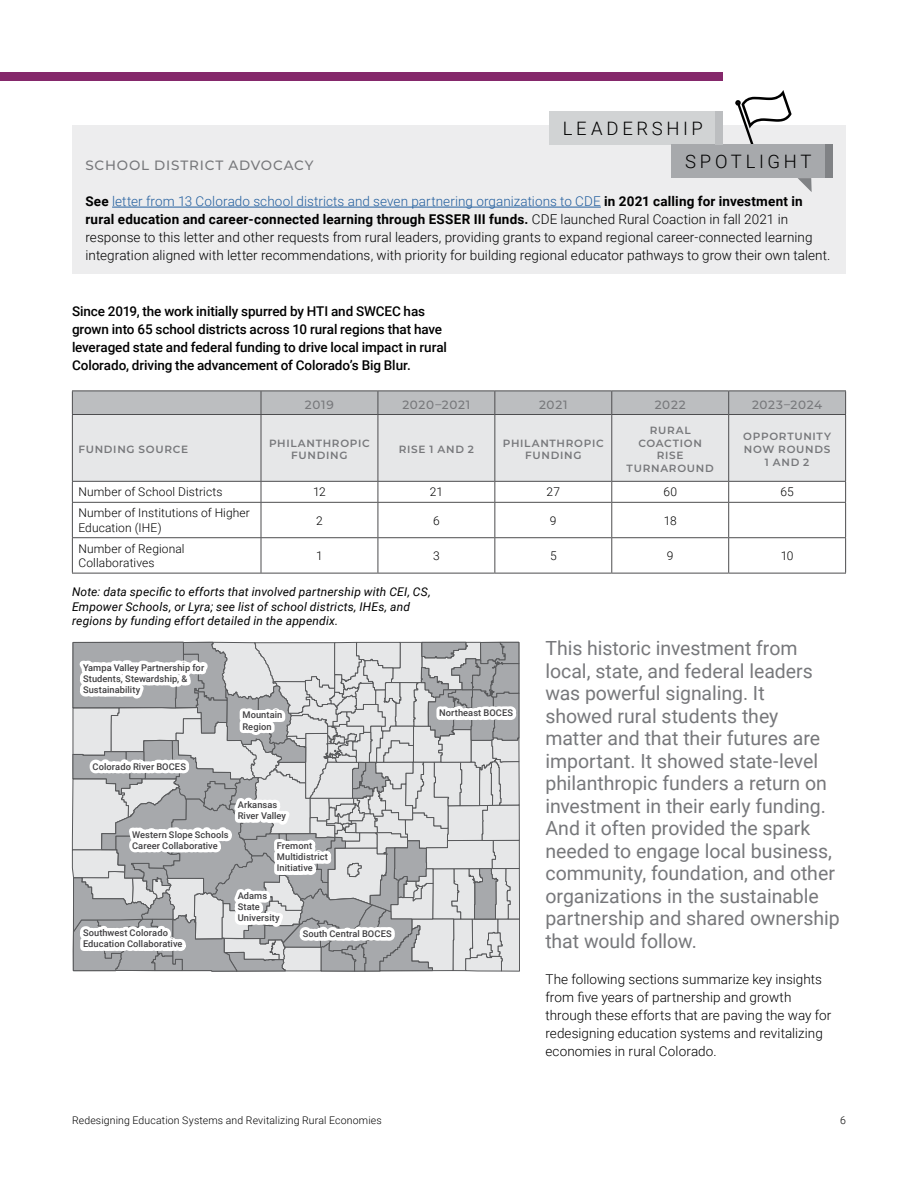
<style>
.page{position:relative;width:918px;height:1188px;background:#fff}
.page>*{position:absolute;margin:0;border:0;box-sizing:border-box;transform-origin:0 0}
.t1{font:19.5px/22.5px "Roboto";letter-spacing:-.005em;color:#77787b}
.t2{font:300 18.45px/33.6px "Roboto";letter-spacing:.2em;color:#000}
.t3{font:300 13.5px/18px "Roboto";letter-spacing:.005em;color:#000}
.t4{font:500 13.5px/18px "Roboto";letter-spacing:-.005em;color:#000}
.t5{font:500 13.5px "Montserrat";letter-spacing:.06em;color:#77787b}
.t6{font:italic 12px/14.4px "Roboto";letter-spacing:.015em;color:#000}
.t7{font:300 12px/14.4px "Roboto";letter-spacing:.01em;color:#000}
.t8{font:500 12px "Montserrat";letter-spacing:.06em;color:#77787b}
.t9{font:600 10.5px/12.6px "Montserrat";letter-spacing:.07em;color:#77787b;text-align:center}
.t10{font:300 10.5px "Roboto";letter-spacing:.015em;color:#000}
.t11{font:500 9.3px/11.1px "Roboto";letter-spacing:.005em;color:#414042}
.s1{font-weight:700}
.s2{color:#215e9e}
</style>
<div class="page">
<div style="left:73px;top:415px;width:772px;height:66px;background:#e6e7e8"></div>
<div style="left:72px;top:391px;width:774px;height:23px;background:#bcbec0"></div>
<hr style="left:72px;top:414px;width:189px;height:1px;background:#4d4d4f">
<hr style="left:72px;top:415px;width:1px;height:66px;background:#4d4d4f">
<hr style="left:261px;top:414px;width:117px;height:1px;background:#4d4d4f">
<hr style="left:261px;top:415px;width:1px;height:66px;background:#4d4d4f">
<hr style="left:378px;top:414px;width:117px;height:1px;background:#4d4d4f">
<hr style="left:378px;top:415px;width:1px;height:66px;background:#4d4d4f">
<hr style="left:495px;top:414px;width:117px;height:1px;background:#4d4d4f">
<hr style="left:494px;top:415px;width:1px;height:66px;background:#4d4d4f">
<hr style="left:612px;top:414px;width:117px;height:1px;background:#4d4d4f">
<hr style="left:611px;top:415px;width:1px;height:66px;background:#4d4d4f">
<hr style="left:729px;top:414px;width:117px;height:1px;background:#4d4d4f">
<hr style="left:728px;top:415px;width:1px;height:66px;background:#4d4d4f">
<hr style="left:845px;top:415px;width:1px;height:66px;background:#4d4d4f">
<hr style="left:72px;top:481px;width:189px;height:1px;background:#4d4d4f">
<svg style="left:72px;top:482px;width:1px;height:20px"></svg>
<hr style="left:261px;top:481px;width:117px;height:1px;background:#4d4d4f">
<svg style="left:261px;top:482px;width:1px;height:20px"></svg>
<hr style="left:378px;top:481px;width:117px;height:1px;background:#4d4d4f">
<svg style="left:378px;top:482px;width:1px;height:20px"></svg>
<hr style="left:495px;top:481px;width:117px;height:1px;background:#4d4d4f">
<svg style="left:494px;top:482px;width:1px;height:20px"></svg>
<hr style="left:612px;top:481px;width:117px;height:1px;background:#4d4d4f">
<svg style="left:611px;top:482px;width:1px;height:20px"></svg>
<hr style="left:729px;top:481px;width:117px;height:1px;background:#4d4d4f">
<svg style="left:728px;top:482px;width:1px;height:20px"></svg>
<svg style="left:845px;top:482px;width:1px;height:20px"></svg>
<hr style="left:72px;top:502px;width:189px;height:1px;background:#4d4d4f">
<hr style="left:72px;top:503px;width:1px;height:34px;background:#4d4d4f">
<hr style="left:261px;top:502px;width:117px;height:1px;background:#4d4d4f">
<hr style="left:261px;top:503px;width:1px;height:34px;background:#4d4d4f">
<hr style="left:378px;top:502px;width:117px;height:1px;background:#4d4d4f">
<hr style="left:378px;top:503px;width:1px;height:34px;background:#4d4d4f">
<hr style="left:495px;top:502px;width:117px;height:1px;background:#4d4d4f">
<hr style="left:494px;top:503px;width:1px;height:34px;background:#4d4d4f">
<hr style="left:612px;top:502px;width:117px;height:1px;background:#4d4d4f">
<hr style="left:611px;top:503px;width:1px;height:34px;background:#4d4d4f">
<hr style="left:729px;top:502px;width:117px;height:1px;background:#4d4d4f">
<hr style="left:728px;top:503px;width:1px;height:34px;background:#4d4d4f">
<hr style="left:845px;top:503px;width:1px;height:34px;background:#4d4d4f">
<hr style="left:72px;top:537px;width:189px;height:1px;background:#4d4d4f">
<hr style="left:72px;top:538px;width:1px;height:35px;background:#4d4d4f">
<hr style="left:261px;top:537px;width:117px;height:1px;background:#4d4d4f">
<hr style="left:261px;top:538px;width:1px;height:35px;background:#4d4d4f">
<hr style="left:378px;top:537px;width:117px;height:1px;background:#4d4d4f">
<hr style="left:378px;top:538px;width:1px;height:35px;background:#4d4d4f">
<hr style="left:495px;top:537px;width:117px;height:1px;background:#4d4d4f">
<hr style="left:494px;top:538px;width:1px;height:35px;background:#4d4d4f">
<hr style="left:612px;top:537px;width:117px;height:1px;background:#4d4d4f">
<hr style="left:611px;top:538px;width:1px;height:35px;background:#4d4d4f">
<hr style="left:729px;top:537px;width:117px;height:1px;background:#4d4d4f">
<hr style="left:728px;top:538px;width:1px;height:35px;background:#4d4d4f">
<hr style="left:845px;top:538px;width:1px;height:35px;background:#4d4d4f">
<hr style="left:72px;top:573px;width:189px;height:1px;background:#4d4d4f">
<hr style="left:261px;top:573px;width:117px;height:1px;background:#4d4d4f">
<hr style="left:378px;top:573px;width:117px;height:1px;background:#4d4d4f">
<hr style="left:495px;top:573px;width:117px;height:1px;background:#4d4d4f">
<hr style="left:612px;top:573px;width:117px;height:1px;background:#4d4d4f">
<hr style="left:729px;top:573px;width:117px;height:1px;background:#4d4d4f">
<svg style="left:72px;top:642px;width:448px;height:330px"></svg>
<div style="left:0;top:72px;width:723px;height:9px;background:#85286b"></div>
<div style="left:72px;top:125px;width:774px;height:149px;background:#ededee"></div>
<hr style="left:112px;top:207px;width:489px;height:1px;background:#215e9e">
<svg style="left:735px;top:90px;width:57px;height:55px"></svg>
<div style="left:549px;top:111px;width:166px;height:34px;background:#d1d3d4"></div>
<div style="left:671px;top:145px;width:154px;height:33px;background:#a7a9ac"></div>
<svg style="left:798px;top:178px;width:14px;height:14px"></svg>
<div style="left:715px;top:111px;width:7px;height:34px;background:#bcbec0"></div>
<div style="left:825px;top:145px;width:7px;height:33px;background:#808285"></div>
<h2 class="t2" style="left:685px;top:111px;width:128px;text-indent:-122px">LEADERSHIP<br>SPOTLIGHT</h2>
<p class="t5" style="left:86px;top:156px;width:230px">SCHOOL DISTRICT ADVOCACY</p>
<p class="t3" style="left:86px;top:192px;width:746px"><span class="s1">See</span> <span class="s2">letter from 13 Colorado school districts and seven partnering organizations to CDE</span> <span class="s1">in 2021 calling for investment in rural education and career-connected learning through ESSER III funds.</span> CDE launched Rural Coaction in fall 2021 in response to this letter and other requests from rural leaders, providing grants to expand regional career-connected learning integration aligned with letter recommendations, with priority for building regional educator pathways to grow their own talent.</p>
<p class="t4" style="left:72px;top:302px;width:376px">Since 2019, the work initially spurred by HTI and SWCEC has grown into 65 school districts across 10 rural regions that have leveraged state and federal funding to drive local impact in rural Colorado, driving the advancement of Colorado’s Big Blur.</p>
<p class="t8" style="left:305px;top:396px;width:30px">2019</p>
<p class="t8" style="left:402px;top:396px;width:70px">2020–2021</p>
<p class="t8" style="left:539px;top:396px;width:30px">2021</p>
<p class="t8" style="left:655px;top:396px;width:33px">2022</p>
<p class="t8" style="left:752px;top:396px;width:72px">2023–2024</p>
<p class="t9" style="left:78px;top:442px;width:111px">FUNDING SOURCE</p>
<p class="t9" style="left:269px;top:436px;width:102px">PHILANTHROPIC<br>FUNDING</p>
<p class="t9" style="left:399px;top:442px;width:77px">RISE 1 AND 2</p>
<p class="t9" style="left:503px;top:436px;width:102px">PHILANTHROPIC<br>FUNDING</p>
<p class="t9" style="left:627px;top:424px;width:89px">RURAL<br>COACTION<br>RISE<br>TURNAROUND</p>
<p class="t9" style="left:743px;top:430px;width:89px">OPPORTUNITY<br>NOW ROUNDS<br>1 AND 2</p>
<p class="t7" style="left:78px;top:484px;width:146px">Number of School Districts</p>
<p class="t7" style="left:313px;top:484px;width:14px">12</p>
<p class="t7" style="left:430px;top:484px;width:15px">21</p>
<p class="t7" style="left:547px;top:484px;width:15px">27</p>
<p class="t7" style="left:663px;top:484px;width:15px">60</p>
<p class="t7" style="left:780px;top:484px;width:15px">65</p>
<p class="t7" style="left:78px;top:505px;width:173px">Number of Institutions of Higher<br>Education (IHE)</p>
<p class="t7" style="left:316px;top:513px;width:8px">2</p>
<p class="t7" style="left:433px;top:513px;width:8px">6</p>
<p class="t7" style="left:550px;top:513px;width:8px">9</p>
<p class="t7" style="left:664px;top:513px;width:14px">18</p>
<p class="t7" style="left:78px;top:541px;width:108px">Number of Regional<br>Collaboratives</p>
<p class="t7" style="left:316px;top:548px;width:8px">1</p>
<p class="t7" style="left:433px;top:548px;width:8px">3</p>
<p class="t7" style="left:550px;top:548px;width:8px">5</p>
<p class="t7" style="left:667px;top:548px;width:8px">9</p>
<p class="t7" style="left:781px;top:548px;width:14px">10</p>
<p class="t6" style="left:72px;top:584px;width:360px">Note: data specific to efforts that involved partnership with CEI, CS,<br>Empower Schools, or Lyra; see list of school districts, IHEs, and regions by funding effort detailed in the appendix.</p>
<p class="t11" style="left:83px;top:662px;width:123px">Yampa Valley Partnership for<br>Students, Stewardship, &amp;<br>Sustainability</p>
<p class="t1" style="left:545px;top:637px;width:296px">This historic investment from local, state, and federal leaders was powerful signaling. It<br>showed rural students they matter and that their futures are important. It showed state-level philanthropic funders a return on investment in their early funding.<br>And it often provided the spark needed to engage local business, community, foundation, and other organizations in the sustainable partnership and shared ownership that would follow.</p>
<p class="t3" style="left:545px;top:970px;width:287px">The following sections summarize key insights from five years of partnership and growth through these efforts that are paving the way for redesigning education systems and revitalizing economies in rural Colorado.</p>
<p class="t11" style="left:439px;top:707px;width:75px">Northeast BOCES</p>
<p class="t11" style="left:242px;top:709px;width:41px">Mountain<br>Region</p>
<p class="t11" style="left:93px;top:761px;width:95px">Colorado River BOCES</p>
<p class="t11" style="left:238px;top:799px;width:50px">Arkansas<br>River Valley</p>
<p class="t11" style="left:132px;top:828px;width:98px">Western Slope Schools<br>Career Collaborative</p>
<p class="t11" style="left:277px;top:840px;width:53px">Fremont<br>Multidistrict<br>Initiative</p>
<p class="t11" style="left:238px;top:890px;width:43px">Adams<br>State<br>University</p>
<p class="t11" style="left:83px;top:927px;width:101px">Southwest Colorado<br>Education Collaborative</p>
<p class="t11" style="left:303px;top:928px;width:90px">South Central BOCES</p>
<p class="t10" style="left:72px;top:1113px;width:311px">Redesigning Education Systems and Revitalizing Rural Economies</p>
<p class="t10" style="left:840px;top:1113px;width:7px">6</p>
</div>
